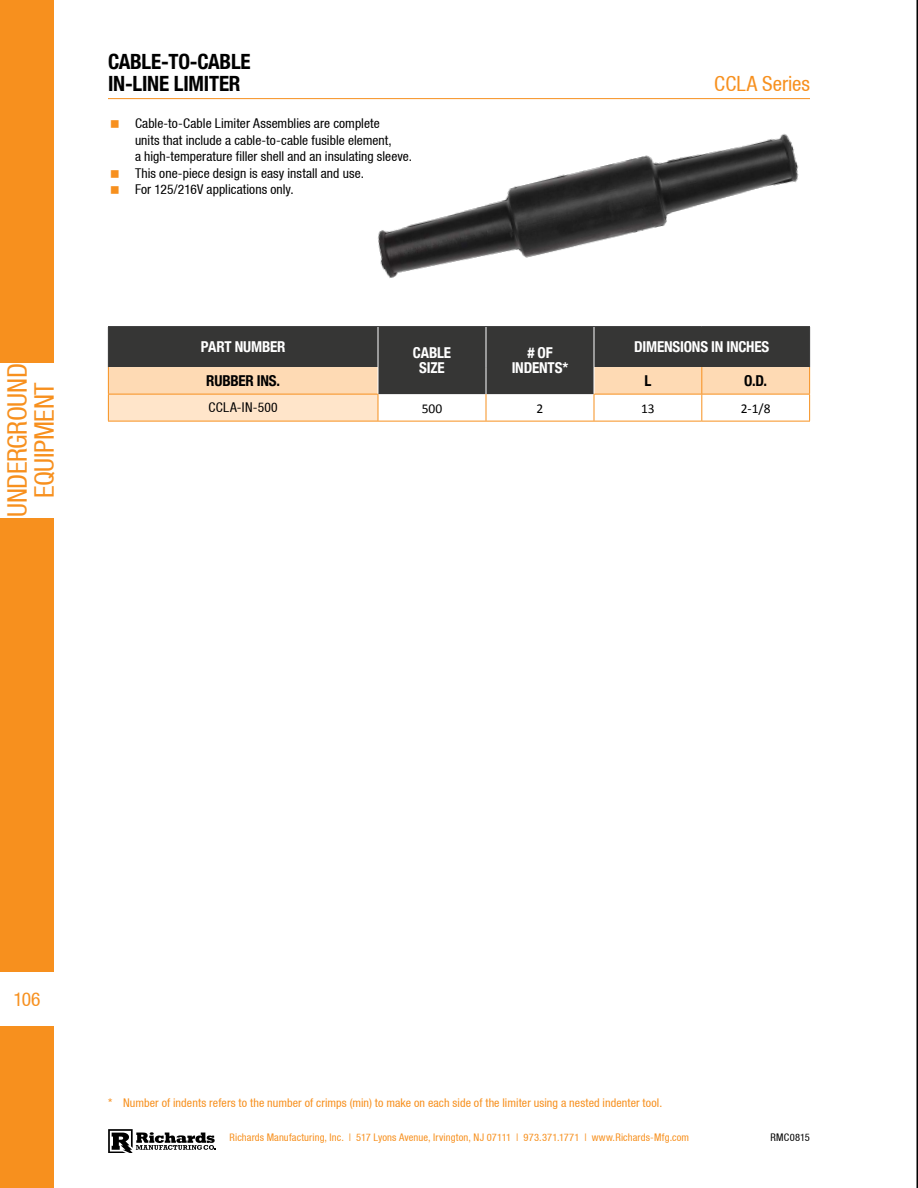
<style>
.page{position:relative;width:918px;height:1188px;background:#fff}
.page>*{position:absolute;margin:0;border:0;box-sizing:border-box;transform-origin:0 0}
.t1{font:condensed 27px/27px "Helvetica 57";letter-spacing:-.015em;color:#f7901e;text-align:center}
.t2{font:700 condensed 21px/22.5px "Helvetica 77";letter-spacing:-.01em;color:#000}
.t3{font:condensed 21px "Helvetica 57";color:#f7901e}
.t4{font:condensed 19.5px "Helvetica 57";color:#f7901e}
.table_-_header{font:700 condensed 15px/15px "Helvetica 77";letter-spacing:-.015em;color:#fff;text-align:center}
.table_-_header-2{font:700 condensed 15px "Helvetica 77";letter-spacing:-.015em;color:#000}
.table_-_part_number{font:condensed 13.5px/16.5px "Helvetica 57";letter-spacing:.005em;color:#000}
.table_-_part_number-2{font:condensed 13.5px "Helvetica 57";letter-spacing:.025em;color:#000}
.table_-_text{font:13.5px "Calibri";color:#000}
.t5{font:condensed 12px "Helvetica 57";letter-spacing:.01em;color:#f7901e}
.t6{font:condensed 10.5px "Helvetica 57";letter-spacing:.015em;color:#f7901e}
.t7{font:condensed 10.5px "Helvetica 57";letter-spacing:.03em;color:#000}
.s1{font-size:10.35px}
</style>
<div class="page">
<div style="left:0;top:0;width:54px;height:1188px;background:#f7901e"></div>
<hr style="left:916px;top:0;width:2px;height:1188px;background:#000">
<svg style="left:108px;top:1129px;width:107px;height:24px"></svg>
<div style="left:0;top:972px;width:68px;height:54px;background:#fff"></div>
<div style="left:0;top:363px;width:57px;height:154px;background:#fff"></div>
<hr style="left:108px;top:98px;width:702px;height:1px;background:#f7901e">
<div style="left:109px;top:327px;width:700px;height:40px;background:#363635"></div>
<hr style="left:108px;top:421px;width:270px;height:1px;background:#f7901e">
<hr style="left:378px;top:421px;width:108px;height:1px;background:#f7901e">
<hr style="left:486px;top:421px;width:108px;height:1px;background:#f7901e">
<hr style="left:594px;top:421px;width:108px;height:1px;background:#f7901e">
<hr style="left:702px;top:421px;width:108px;height:1px;background:#f7901e">
<hr style="left:108px;top:326px;width:270px;height:1px;background:#363635">
<hr style="left:108px;top:327px;width:1px;height:40px;background:#363635">
<hr style="left:378px;top:326px;width:108px;height:1px;background:#363635">
<hr style="left:486px;top:326px;width:108px;height:1px;background:#363635">
<hr style="left:594px;top:326px;width:108px;height:1px;background:#363635">
<hr style="left:702px;top:326px;width:108px;height:1px;background:#363635">
<hr style="left:809px;top:327px;width:1px;height:40px;background:#363635">
<hr style="left:378px;top:327px;width:1px;height:40px;background:#fff">
<hr style="left:486px;top:327px;width:1px;height:40px;background:#fff">
<hr style="left:594px;top:327px;width:1px;height:40px;background:#fff">
<svg style="left:108px;top:367px;width:702px;height:54px"></svg>
<img style="left:378px;top:134px;width:421px;height:144px">
<p class="t2" style="left:108px;top:50px;width:144px">CABLE-TO-CABLE<br>IN-LINE LIMITER</p>
<p class="table_-_part_number" style="left:135px;top:115px;width:278px">Cable-to-Cable Limiter Assemblies are complete<br>units that include a cable-to-cable fusible element,<br>a high-temperature filler shell and an insulating sleeve.</p>
<p class="table_-_part_number" style="left:135px;top:165px;width:230px">This one-piece design is easy install and use.</p>
<p class="table_-_part_number" style="left:135px;top:181px;width:160px">For 125/216V applications only.</p>
<p class="t3" style="left:714px;top:72px;width:97px">CCLA Series</p>
<h1 class="t1" style="left:4px;top:517px;width:155px;rotate:-90deg">UNDERGROUND<br>EQUIPMENT</h1>
<p class="table_-_header" style="left:634px;top:339px;width:137px">DIMENSIONS IN INCHES</p>
<p class="table_-_header" style="left:201px;top:339px;width:86px">PART NUMBER</p>
<p class="table_-_header" style="left:413px;top:345px;width:40px">CABLE<br>SIZE</p>
<p class="table_-_header" style="left:512px;top:345px;width:58px"># OF<br>INDENTS*</p>
<p class="table_-_header-2" style="left:206px;top:371px;width:75px">RUBBER INS.</p>
<p class="table_-_header-2" style="left:644px;top:371px;width:8px">L</p>
<p class="table_-_header-2" style="left:744px;top:371px;width:24px">O.D.</p>
<p class="table_-_part_number-2" style="left:209px;top:400px;width:71px">CCLA-IN-500</p>
<p class="table_-_text" style="left:422px;top:400px;width:22px">500</p>
<p class="table_-_text" style="left:537px;top:400px;width:8px">2</p>
<p class="table_-_text" style="left:641px;top:400px;width:15px">13</p>
<p class="table_-_text" style="left:741px;top:400px;width:31px">2-1/8</p>
<h3 class="t4" style="left:14px;top:988px;width:28px">106</h3>
<p class="t5" style="left:108px;top:1096px;width:556px">* Number of indents refers to the number of crimps (min) to make on each side of the limiter using a nested indenter tool.</p>
<p class="t6" style="left:230px;top:1132px;width:461px"><span class="s1">R</span>ichards Manufacturing, Inc. | 517 Lyons Avenue, Irvington, NJ 07111 | 973.371.1771 | www.Richards-Mfg.com</p>
<p class="t7" style="left:770px;top:1132px;width:41px">RMC0815</p>
</div>
